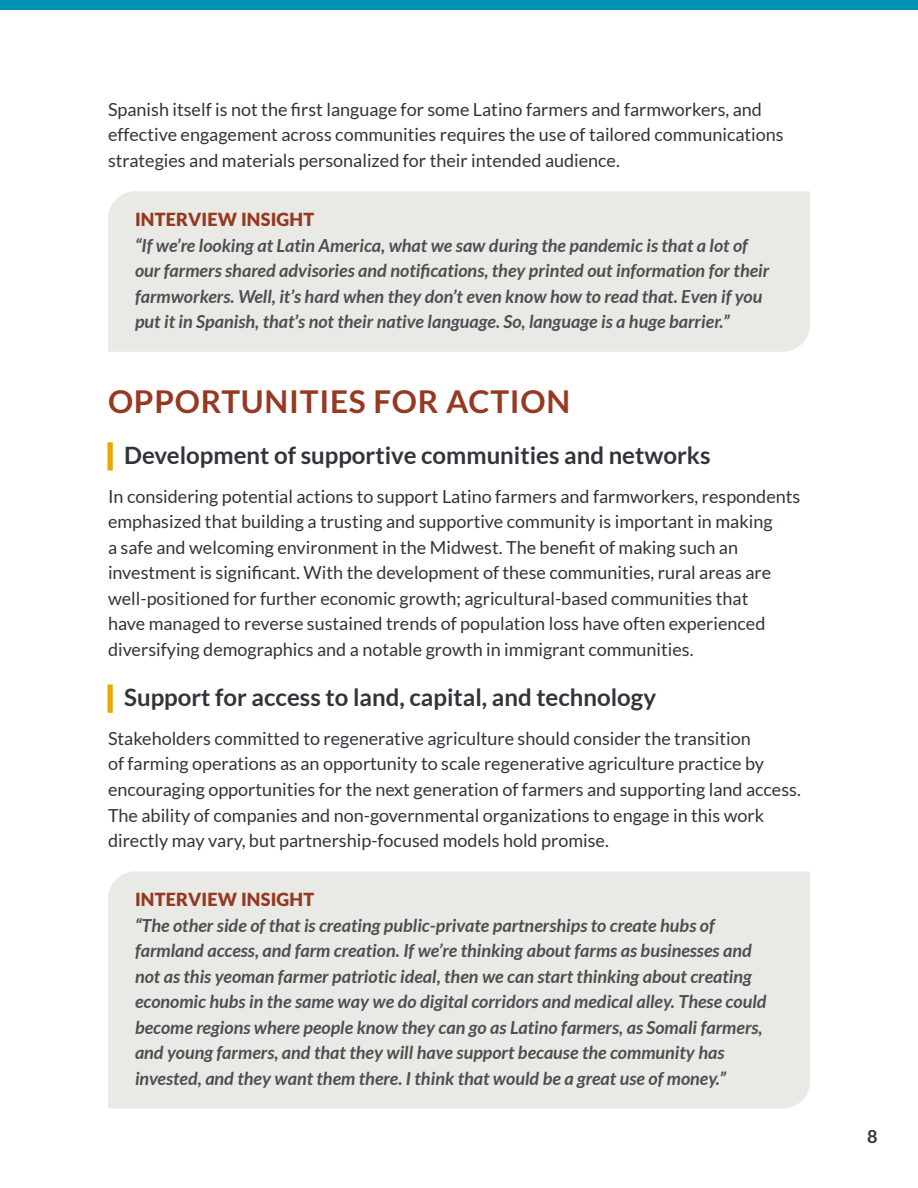
<style>
.page{position:relative;width:918px;height:1188px;background:#fff}
.page>*{position:absolute;margin:0;border:0;box-sizing:border-box;transform-origin:0 0}
.t1{font:700 31.5px "Lato";letter-spacing:.025em;color:#973921}
.t2{font:700 24px "Lato";color:#31353b}
.t3{font:18px/25.5px "Lato";color:#31353b}
.t4{font:italic 700 18px/25.5px "Lato";color:#4e4e53}
.t5{font:900 18px "Lato";letter-spacing:.01em;color:#973921}
.t6{font:700 18px "Lato";color:#31353b}
</style>
<div class="page">
<div style="left:0;top:0;width:918px;height:9px;background:#0090b3"></div>
<div style="left:108px;top:191px;width:702px;height:26px;background:#e9e9e5"></div>
<div style="left:108px;top:217px;width:702px;height:135px;background:#e9e9e5"></div>
<div style="left:108px;top:442px;width:5px;height:29px;background:#eaa900"></div>
<div style="left:108px;top:685px;width:5px;height:28px;background:#eaa900"></div>
<div style="left:108px;top:872px;width:702px;height:25px;background:#e9e9e5"></div>
<div style="left:108px;top:897px;width:702px;height:211px;background:#e9e9e5"></div>
<p class="t3" style="left:108px;top:96px;width:677px">Spanish itself is not the first language for some Latino farmers and farmworkers, and effective engagement across communities requires the use of tailored communications strategies and materials personalized for their intended audience.</p>
<p class="t5" style="left:135px;top:209px;width:181px">INTERVIEW INSIGHT</p>
<p class="t4" style="left:135px;top:233px;width:636px">“If we’re looking at Latin America, what we saw during the pandemic is that a lot of our farmers shared advisories and notifications, they printed out information for their farmworkers. Well, it’s hard when they don’t even know how to read that. Even if you put it in Spanish, that’s not their native language. So, language is a huge barrier.”</p>
<h1 class="t1" style="left:108px;top:384px;width:464px">OPPORTUNITIES FOR ACTION</h1>
<h2 class="t2" style="left:124px;top:441px;width:588px">Development of supportive communities and networks</h2>
<p class="t3" style="left:108px;top:483px;width:694px">In considering potential actions to support Latino farmers and farmworkers, respondents emphasized that building a trusting and supportive community is important in making<br>a safe and welcoming environment in the Midwest. The benefit of making such an investment is significant. With the development of these communities, rural areas are well-positioned for further economic growth; agricultural-based communities that<br>have managed to reverse sustained trends of population loss have often experienced diversifying demographics and a notable growth in immigrant communities.</p>
<h2 class="t2" style="left:124px;top:684px;width:533px">Support for access to land, capital, and technology</h2>
<p class="t3" style="left:108px;top:726px;width:694px">Stakeholders committed to regenerative agriculture should consider the transition<br>of farming operations as an opportunity to scale regenerative agriculture practice by encouraging opportunities for the next generation of farmers and supporting land access.<br>The ability of companies and non-governmental organizations to engage in this work directly may vary, but partnership-focused models hold promise.</p>
<p class="t5" style="left:135px;top:889px;width:181px">INTERVIEW INSIGHT</p>
<p class="t4" style="left:135px;top:913px;width:633px">“The other side of that is creating public-private partnerships to create hubs of farmland access, and farm creation. If we’re thinking about farms as businesses and not as this yeoman farmer patriotic ideal, then we can start thinking about creating economic hubs in the same way we do digital corridors and medical alley. These could become regions where people know they can go as Latino farmers, as Somali farmers, and young farmers, and that they will have support because the community has invested, and they want them there. I think that would be a great use of money.”</p>
<p class="t6" style="left:867px;top:1127px;width:12px">8</p>
</div>
